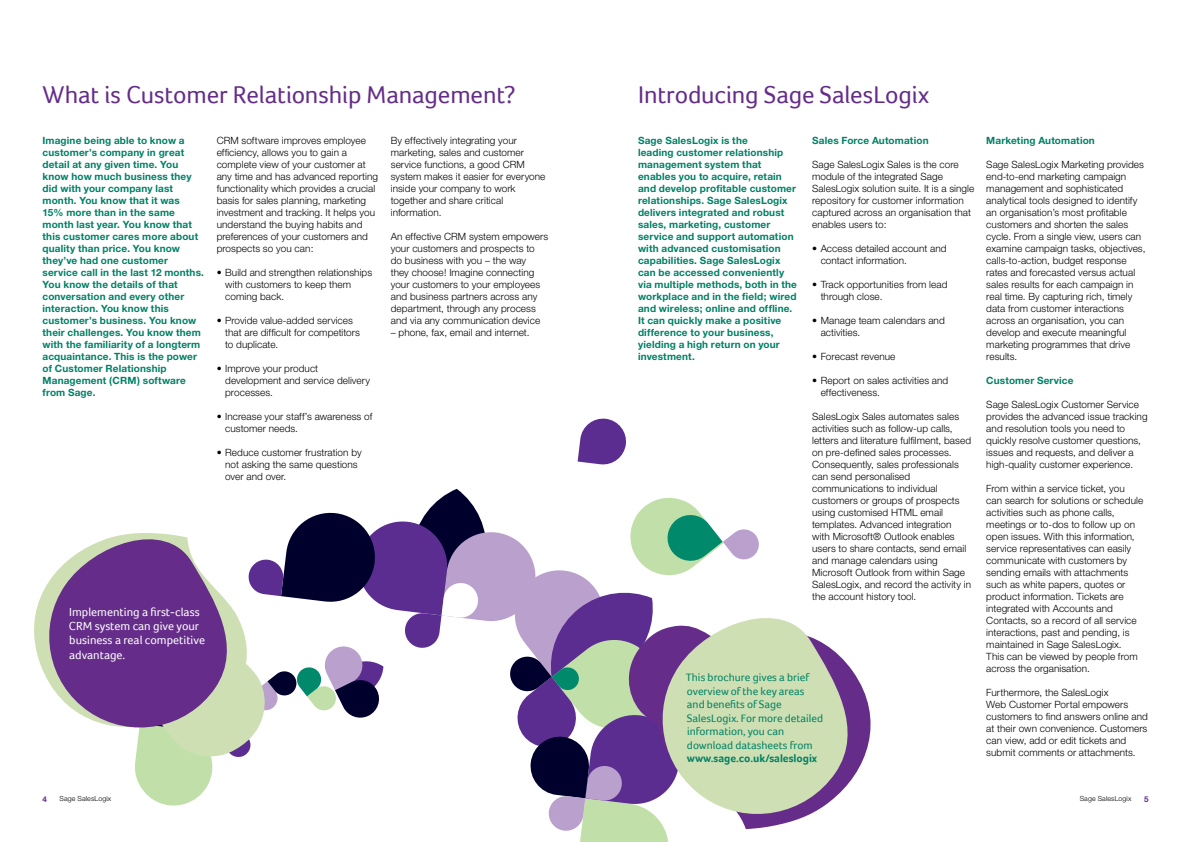
<style>
.page{position:relative;width:1191px;height:842px;background:#fff}
.page>*{position:absolute;margin:0;border:0;box-sizing:border-box;transform-origin:0 0}
.t1{font:25px "Foco";letter-spacing:-.005em;color:#652d89}
.t2{font:12px/14.4px "Foco";color:#fff}
.t3{font:11.2px/13.5px "Foco";color:#008066}
.t4{font:700 11.2px "Foco";color:#008066}
.t5{font:300 10px/12px "Helvetica Neue";letter-spacing:.005em;color:#000}
.t6{font:700 10px/12px "Helvetica Neue";letter-spacing:.015em;color:#008066}
.t7{font:700 8px "Helvetica Neue";color:#652d89}
.t8{font:300 7px "Helvetica Neue";letter-spacing:.02em;color:#000}
</style>
<div class="page">
<svg style="left:135px;top:418px;width:624px;height:424px"></svg>
<svg style="left:34px;top:532px;width:235px;height:227px"></svg>
<svg style="left:37px;top:519px;width:206px;height:221px;fill:#652d89"></svg>
<svg style="left:623px;top:621px;width:248px;height:208px"></svg>
<svg style="left:649px;top:597px;width:216px;height:230px;fill:#cee0b3"></svg>
<h1 class="t1" style="left:43px;top:80px;width:474px">What is Customer Relationship Management?</h1>
<p class="t6" style="left:43px;top:134px;width:163px">Imagine being able to know a customer’s company in great detail at any given time. You know how much business they did with your company last month. You know that it was<br>15% more than in the same month last year. You know that this customer cares more about quality than price. You know they’ve had one customer service call in the last 12 months.<br>You know the details of that conversation and every other interaction. You know this customer’s business. You know their challenges. You know them with the familiarity of a longterm acquaintance. This is the power of Customer Relationship<br>Management (CRM) software from Sage.</p>
<p class="t5" style="left:217px;top:134px;width:163px">CRM software improves employee efficiency, allows you to gain a complete view of your customer at any time and has advanced reporting functionality which provides a crucial basis for sales planning, marketing investment and tracking. It helps you understand the buying habits and preferences of your customers and prospects so you can:</p>
<p class="t5" style="left:391px;top:134px;width:156px">By effectively integrating your marketing, sales and customer service functions, a good CRM system makes it easier for everyone inside your company to work together and share critical information.</p>
<p class="t5" style="left:391px;top:230px;width:159px">An effective CRM system empowers your customers and prospects to do business with you – the way<br>they choose! Imagine connecting your customers to your employees and business partners across any department, through any process and via any communication device</p>
<p class="t5" style="left:391px;top:326px;width:140px">– phone, fax, email and internet.</p>
<p class="t5" style="left:225px;top:266px;width:148px;text-indent:-8px">• Build and strengthen relationships with customers to keep them coming back.</p>
<p class="t5" style="left:225px;top:314px;width:136px;text-indent:-8px">• Provide value-added services that are difficult for competitors to duplicate.</p>
<p class="t5" style="left:225px;top:362px;width:146px;text-indent:-8px">• Improve your product development and service delivery processes.</p>
<p class="t5" style="left:225px;top:410px;width:149px;text-indent:-8px">• Increase your staff’s awareness of customer needs.</p>
<p class="t5" style="left:225px;top:446px;width:138px;text-indent:-8px">• Reduce customer frustration by not asking the same questions over and over.</p>
<p class="t2" style="left:69px;top:604px;width:138px">Implementing a first-class<br>CRM system can give your business a real competitive advantage.</p>
<h1 class="t1" style="left:638px;top:80px;width:293px">Introducing Sage SalesLogix</h1>
<p class="t6" style="left:638px;top:134px;width:160px">Sage SalesLogix is the<br>leading customer relationship management system that enables you to acquire, retain and develop profitable customer relationships. Sage SalesLogix delivers integrated and robust sales, marketing, customer service and support automation with advanced customisation capabilities. Sage SalesLogix can be accessed conveniently via multiple methods, both in the workplace and in the field; wired and wireless; online and offline.<br>It can quickly make a positive difference to your business, yielding a high return on your investment.</p>
<p class="t6" style="left:812px;top:134px;width:118px">Sales Force Automation</p>
<p class="t5" style="left:812px;top:158px;width:164px">Sage SalesLogix Sales is the core module of the integrated Sage<br>SalesLogix solution suite. It is a single repository for customer information captured across an organisation that enables users to:</p>
<p class="t5" style="left:820px;top:242px;width:127px;text-indent:-8px">• Access detailed account and contact information.</p>
<p class="t5" style="left:820px;top:278px;width:128px;text-indent:-8px">• Track opportunities from lead through close.</p>
<p class="t5" style="left:820px;top:314px;width:126px;text-indent:-8px">• Manage team calendars and activities.</p>
<p class="t5" style="left:812px;top:350px;width:85px">• Forecast revenue</p>
<p class="t5" style="left:820px;top:374px;width:129px;text-indent:-8px">• Report on sales activities and effectiveness.</p>
<p class="t5" style="left:812px;top:410px;width:160px">SalesLogix Sales automates sales activities such as follow-up calls, letters and literature fulfilment, based on pre-defined sales processes.<br>Consequently, sales professionals can send personalised communications to individual customers or groups of prospects using customised HTML email templates. Advanced integration with Microsoft® Outlook enables users to share contacts, send email and manage calendars using<br>Microsoft Outlook from within Sage<br>SalesLogix, and record the activity in the account history tool.</p>
<p class="t3" style="left:686px;top:671px;width:139px">This brochure gives a brief overview of the key areas and benefits of Sage<br>SalesLogix. For more detailed information, you can download datasheets from</p>
<p class="t4" style="left:687px;top:752px;width:132px">www.sage.co.uk/saleslogix</p>
<p class="t6" style="left:986px;top:134px;width:110px">Marketing Automation</p>
<p class="t5" style="left:986px;top:158px;width:161px">Sage SalesLogix Marketing provides end-to-end marketing campaign management and sophisticated analytical tools designed to identify an organisation’s most profitable customers and shorten the sales cycle. From a single view, users can examine campaign tasks, objectives, calls-to-action, budget response rates and forecasted versus actual sales results for each campaign in real time. By capturing rich, timely data from customer interactions across an organisation, you can develop and execute meaningful marketing programmes that drive results.</p>
<p class="t6" style="left:986px;top:374px;width:89px">Customer Service</p>
<p class="t5" style="left:986px;top:398px;width:163px">Sage SalesLogix Customer Service provides the advanced issue tracking and resolution tools you need to quickly resolve customer questions, issues and requests, and deliver a high-quality customer experience.</p>
<p class="t5" style="left:986px;top:482px;width:158px">From within a service ticket, you<br>can search for solutions or schedule activities such as phone calls, meetings or to-dos to follow up on open issues. With this information, service representatives can easily communicate with customers by sending emails with attachments such as white papers, quotes or product information. Tickets are integrated with Accounts and<br>Contacts, so a record of all service interactions, past and pending, is maintained in Sage SalesLogix.<br>This can be viewed by people from across the organisation.</p>
<p class="t5" style="left:986px;top:686px;width:163px">Furthermore, the SalesLogix<br>Web Customer Portal empowers customers to find answers online and at their own convenience. Customers can view, add or edit tickets and submit comments or attachments.</p>
<p class="t7" style="left:43px;top:794px;width:6px">4</p>
<p class="t8" style="left:60px;top:794px;width:53px">Sage SalesLogix</p>
<p class="t8" style="left:1079px;top:794px;width:53px">Sage SalesLogix</p>
<p class="t7" style="left:1144px;top:794px;width:6px">5</p>
</div>
